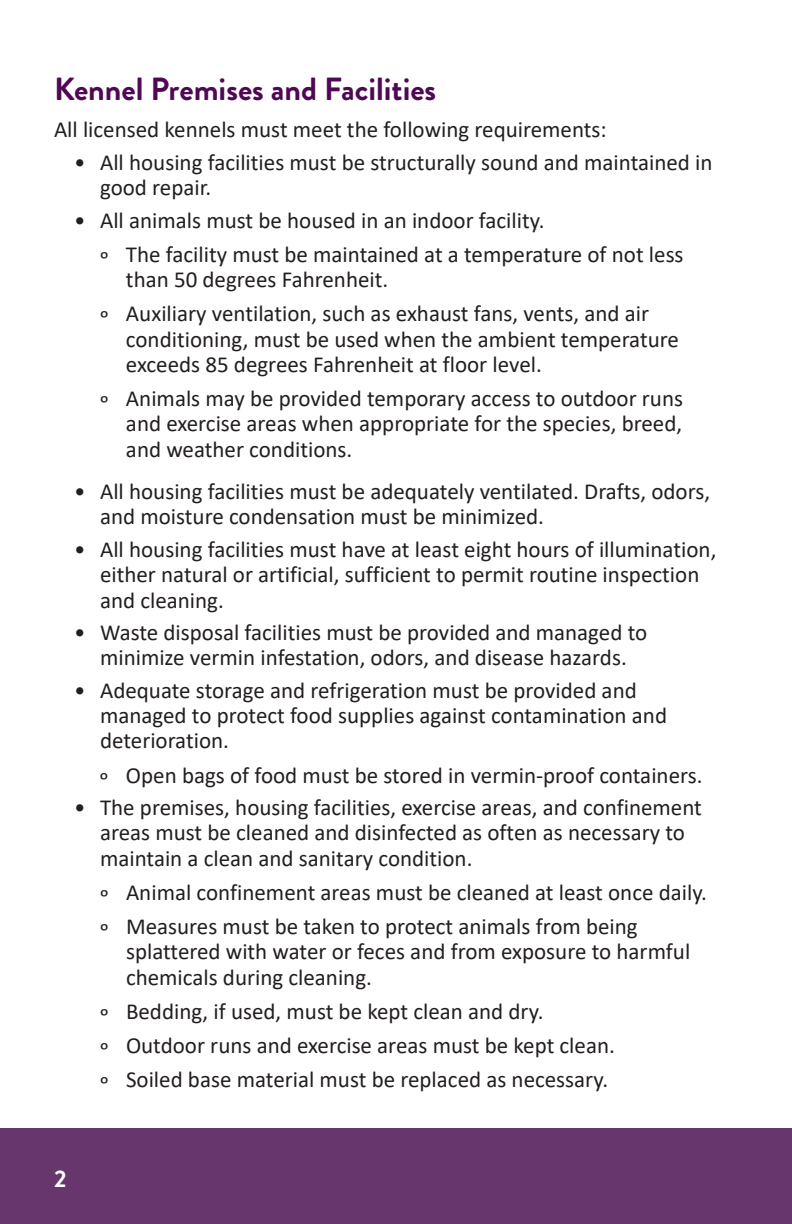
<style>
.page{position:relative;width:792px;height:1224px;background:#fff}
.page>*{position:absolute;margin:0;border:0;box-sizing:border-box;transform-origin:0 0}
.t1{font:700 32px "Brandon Grotesque";color:#500755}
.t2{font:700 24px "Brandon Grotesque";color:#fff}
.t3{font:23px/25.2px "Calibri";color:#231f20}
</style>
<div class="page">
<div style="left:0;top:1129px;width:792px;height:95px;background:#66366d"></div>
<h2 class="t1" style="left:54px;top:67px;width:384px">Kennel Premises and Facilities</h2>
<p class="t3" style="left:54px;top:116px;width:554px">All licensed kennels must meet the following requirements:</p>
<p class="t3" style="left:100px;top:149px;width:614px;text-indent:-26px">• All housing facilities must be structurally sound and maintained in good repair.</p>
<p class="t3" style="left:74px;top:207px;width:472px">• All animals must be housed in an indoor facility.</p>
<p class="t3" style="left:100px;top:235px;width:10px">ₒ</p>
<p class="t3" style="left:126px;top:241px;width:559px">The facility must be maintained at a temperature of not less than 50 degrees Fahrenheit.</p>
<p class="t3" style="left:126px;top:300px;width:555px;text-indent:-26px">ₒ Auxiliary ventilation, such as exhaust fans, vents, and air conditioning, must be used when the ambient temperature exceeds 85 degrees Fahrenheit at floor level.</p>
<p class="t3" style="left:126px;top:385px;width:559px;text-align:justify;text-indent:-26px">ₒ Animals may be provided temporary access to outdoor runs and exercise areas when appropriate for the species, breed, and weather conditions.</p>
<p class="t3" style="left:100px;top:478px;width:612px;text-indent:-26px">• All housing facilities must be adequately ventilated. Drafts, odors, and moisture condensation must be minimized.</p>
<p class="t3" style="left:100px;top:536px;width:618px;text-indent:-26px">• All housing facilities must have at least eight hours of illumination, either natural or artificial, sufficient to permit routine inspection and cleaning.</p>
<p class="t3" style="left:74px;top:619px;width:575px;text-align:center">• Waste disposal facilities must be provided and managed to minimize vermin infestation, odors, and disease hazards.</p>
<p class="t3" style="left:100px;top:677px;width:569px;text-indent:-26px">• Adequate storage and refrigeration must be provided and managed to protect food supplies against contamination and deterioration.</p>
<p class="t3" style="left:100px;top:762px;width:604px">ₒ Open bags of food must be stored in vermin-proof containers.</p>
<p class="t3" style="left:100px;top:794px;width:603px;text-indent:-26px">• The premises, housing facilities, exercise areas, and confinement areas must be cleaned and disinfected as often as necessary to maintain a clean and sanitary condition.</p>
<p class="t3" style="left:100px;top:879px;width:609px">ₒ Animal confinement areas must be cleaned at least once daily.</p>
<p class="t3" style="left:126px;top:913px;width:566px;text-indent:-26px">ₒ Measures must be taken to protect animals from being splattered with water or feces and from exposure to harmful chemicals during cleaning.</p>
<p class="t3" style="left:100px;top:998px;width:445px">ₒ Bedding, if used, must be kept clean and dry.</p>
<p class="t3" style="left:100px;top:1032px;width:516px">ₒ Outdoor runs and exercise areas must be kept clean.</p>
<p class="t3" style="left:100px;top:1067px;width:510px">ₒ Soiled base material must be replaced as necessary.</p>
<p class="t2" style="left:54px;top:1162px;width:14px">2</p>
</div>
